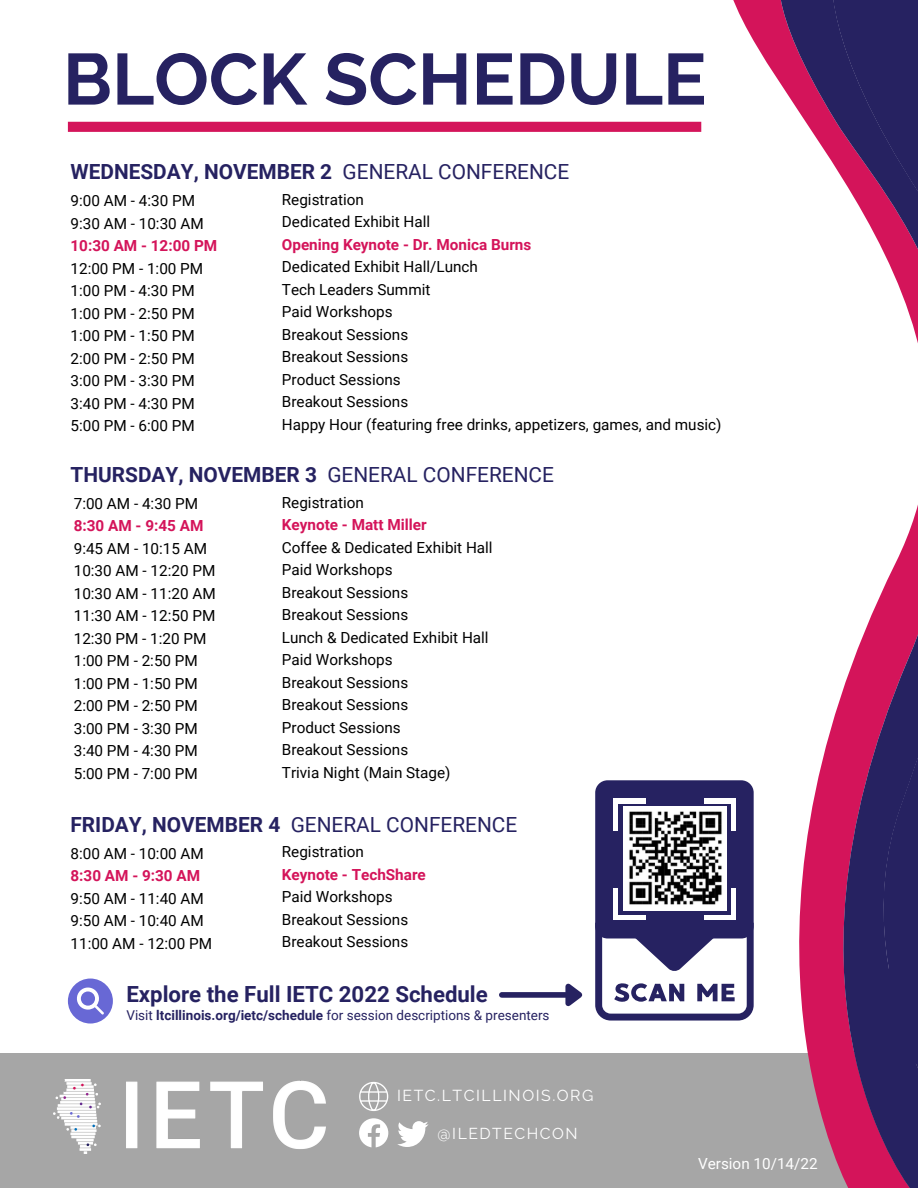
<style>
.page{position:relative;width:918px;height:1188px;background:#fff}
.page>*{position:absolute;margin:0;border:0;box-sizing:border-box;transform-origin:0 0}
.t1{font:700 72.15px "Raleway";color:#262261}
.t2{font:700 22.2px "Roboto";color:#262261}
.t3{font:700 20.85px "Roboto";color:#262261}
.t4{font:20.85px "Roboto";color:#262261}
.t5{font:15.75px "Raleway";letter-spacing:.095em;color:#fff}
.t6{font:15.3px/22.5px "Roboto";color:#000}
.t7{font:700 15.3px "Roboto";color:#d4145a}
.t8{font:15.3px "Roboto";color:#fff}
.t9{font:13.5px "Roboto";color:#262261}
.s1{font-weight:400}
.s2{font-weight:700}
</style>
<div class="page">
<div style="left:0;top:1054px;width:918px;height:134px;background:#a6a6a6"></div>
<img style="left:53px;top:1080px;width:273px;height:74px">
<svg style="left:397px;top:1121px;width:32px;height:26px"></svg>
<svg style="left:359px;top:1082px;width:29px;height:29px"></svg>
<svg style="left:359px;top:1118px;width:29px;height:29px"></svg>
<div style="left:68px;top:122px;width:633px;height:10px;background:#d4145a"></div>
<svg style="left:68px;top:979px;width:45px;height:45px"></svg>
<svg style="left:760px;top:0;width:58px;height:1102px"></svg>
<svg style="left:818px;top:0;width:100px;height:1188px"></svg>
<div style="left:867px;top:961px;width:51px;height:102px;background:#262261"></div>
<div style="left:595px;top:780px;width:159px;height:158px;background:#262261;border-radius:12px"></div>
<div style="left:613px;top:915px;width:32px;height:5px;background:#fff"></div>
<div style="left:613px;top:888px;width:5px;height:32px;background:#fff"></div>
<div style="left:731px;top:888px;width:5px;height:32px;background:#fff"></div>
<div style="left:704px;top:915px;width:32px;height:5px;background:#fff"></div>
<div style="left:704px;top:798px;width:32px;height:5px;background:#fff"></div>
<div style="left:731px;top:798px;width:5px;height:32px;background:#fff"></div>
<div style="left:613px;top:798px;width:5px;height:32px;background:#fff"></div>
<div style="left:613px;top:798px;width:32px;height:5px;background:#fff"></div>
<svg style="left:595px;top:923px;width:159px;height:98px"></svg>
<div style="left:623px;top:807px;width:104px;height:104px;background:#fff"></div>
<img style="left:629px;top:811px;width:93px;height:94px">
<div style="left:502px;top:992px;width:63px;height:6px;background:#262261"></div>
<svg style="left:560px;top:983px;width:23px;height:24px"></svg>
<h1 class="t1" style="left:63px;top:37px;width:645px">BLOCK SCHEDULE</h1>
<h3 class="t3" style="left:71px;top:160px;width:500px">WEDNESDAY, NOVEMBER 2 <span class="s1">GENERAL CONFERENCE</span></h3>
<p class="t6" style="left:282px;top:188px;width:150px">Registration<br>Dedicated Exhibit Hall</p>
<p class="t7" style="left:282px;top:236px;width:251px">Opening Keynote - Dr. Monica Burns</p>
<p class="t6" style="left:282px;top:256px;width:441px">Dedicated Exhibit Hall/Lunch<br>Tech Leaders Summit<br>Paid Workshops<br>Breakout Sessions<br>Breakout Sessions<br>Product Sessions<br>Breakout Sessions<br>Happy Hour (featuring free drinks, appetizers, games, and music)</p>
<p class="t6" style="left:71px;top:190px;width:135px">9:00 AM - 4:30 PM<br>9:30 AM - 10:30 AM</p>
<p class="t7" style="left:71px;top:237px;width:148px">10:30 AM - 12:00 PM</p>
<p class="t6" style="left:71px;top:257px;width:134px">12:00 PM - 1:00 PM<br>1:00 PM - 4:30 PM<br>1:00 PM - 2:50 PM<br>1:00 PM - 1:50 PM<br>2:00 PM - 2:50 PM<br>3:00 PM - 3:30 PM<br>3:40 PM - 4:30 PM<br>5:00 PM - 6:00 PM</p>
<h3 class="t3" style="left:71px;top:462px;width:485px">THURSDAY, NOVEMBER 3 <span class="s1">GENERAL CONFERENCE</span></h3>
<p class="t6" style="left:74px;top:492px;width:126px">7:00 AM - 4:30 PM</p>
<p class="t7" style="left:74px;top:517px;width:131px">8:30 AM - 9:45 AM</p>
<p class="t6" style="left:74px;top:537px;width:143px">9:45 AM - 10:15 AM<br>10:30 AM - 12:20 PM<br>10:30 AM - 11:20 AM<br>11:30 AM - 12:50 PM<br>12:30 PM - 1:20 PM<br>1:00 PM - 2:50 PM<br>1:00 PM - 1:50 PM<br>2:00 PM - 2:50 PM<br>3:00 PM - 3:30 PM<br>3:40 PM - 4:30 PM<br>5:00 PM - 7:00 PM</p>
<h3 class="t4" style="left:71px;top:813px;width:448px"><span class="s2">FRIDAY, NOVEMBER 4</span> GENERAL CONFERENCE</h3>
<p class="t6" style="left:71px;top:842px;width:135px">8:00 AM - 10:00 AM</p>
<p class="t7" style="left:71px;top:867px;width:131px">8:30 AM - 9:30 AM</p>
<p class="t6" style="left:71px;top:887px;width:143px">9:50 AM - 11:40 AM<br>9:50 AM - 10:40 AM<br>11:00 AM - 12:00 PM</p>
<p class="t6" style="left:282px;top:491px;width:83px">Registration</p>
<p class="t7" style="left:282px;top:516px;width:146px">Keynote - Matt Miller</p>
<p class="t6" style="left:282px;top:536px;width:212px">Coffee &amp; Dedicated Exhibit Hall<br>Paid Workshops<br>Breakout Sessions<br>Breakout Sessions<br>Lunch &amp; Dedicated Exhibit Hall<br>Paid Workshops<br>Breakout Sessions<br>Breakout Sessions<br>Product Sessions<br>Breakout Sessions<br>Trivia Night (Main Stage)</p>
<p class="t6" style="left:282px;top:841px;width:83px">Registration</p>
<p class="t7" style="left:282px;top:866px;width:145px">Keynote - TechShare</p>
<p class="t6" style="left:282px;top:886px;width:128px">Paid Workshops<br>Breakout Sessions<br>Breakout Sessions</p>
<h2 class="t2" style="left:126px;top:981px;width:363px">Explore the Full IETC 2022 Schedule</h2>
<p class="t9" style="left:126px;top:1008px;width:425px">Visit <span class="s2">ltcillinois.org/ietc/schedule</span> for session descriptions &amp; presenters</p>
<p class="t5" style="left:397px;top:1087px;width:198px">IETC.LTCILLINOIS.ORG</p>
<p class="t5" style="left:438px;top:1125px;width:142px">@ILEDTECHCON</p>
<p class="t8" style="left:698px;top:1155px;width:121px">Version 10/14/22</p>
</div>
